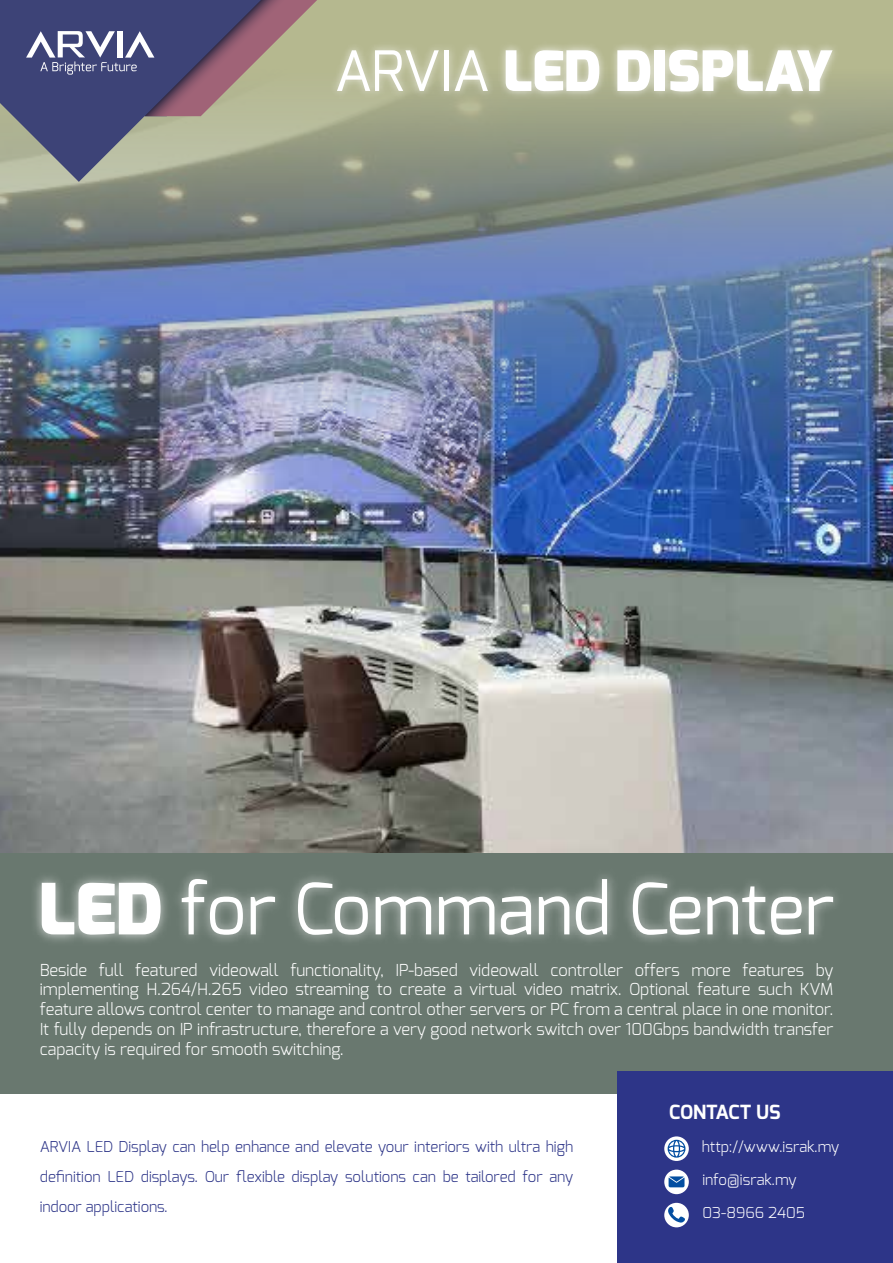
<style>
.page{position:relative;width:893px;height:1263px;background:#fff}
.page>*{position:absolute;margin:0;border:0;box-sizing:border-box;transform-origin:0 0}
.t1{font:70.5px "Exo";color:#fff}
.t2{font:900 55.5px "Exo";color:#fff}
.t3{font:700 19.5px "Exo";color:#fff}
.t4{font:300 16.5px/19.8px "Exo";letter-spacing:-.005em;color:#fff;text-align:justify}
.t5{font:300 15px/30px "Exo";letter-spacing:-.005em;color:#2d3588;text-align:justify}
.t6{font:300 15px "Exo";color:#fff}
.s1{font-weight:400}
.s2{font-weight:900}
</style>
<div class="page">
<img style="left:0;top:487px;width:893px;height:366px">
<img style="left:0;top:0;width:893px;height:487px">
<img style="left:322px;top:31px;width:524px;height:90px">
<svg style="left:0;top:0;width:283px;height:182px;background:#878c8c"></svg>
<svg style="left:26px;top:0;width:291px;height:116px;background:#6d6781"></svg>
<div style="left:0;top:854px;width:893px;height:240px;background:#69786f"></div>
<div style="left:618px;top:1071px;width:275px;height:192px;background:#2d3588"></div>
<svg style="left:664px;top:1136px;width:25px;height:25px"></svg>
<svg style="left:668px;top:1140px;width:17px;height:18px"></svg>
<div style="left:664px;top:1203px;width:25px;height:24px;background:#fff;border-radius:50%"></div>
<svg style="left:668px;top:1207px;width:17px;height:16px"></svg>
<svg style="left:664px;top:1169px;width:25px;height:25px"></svg>
<svg style="left:669px;top:1176px;width:15px;height:11px"></svg>
<img style="left:35px;top:874px;width:802px;height:68px">
<h2 class="t2" style="left:334px;top:35px;width:500px"><span class="s1">ARVIA</span> LED DISPLAY</h2>
<h1 class="t1" style="left:39px;top:864px;width:797px"><span class="s2">LED</span> for Command Center</h1>
<p class="t4" style="left:40px;top:960px;width:795px">Beside full featured videowall functionality, IP-based videowall controller offers more features by implementing H.264/H.265 video streaming to create a virtual video matrix. Optional feature such KVM feature allows control center to manage and control other servers or PC from a central place in one monitor.<br>It fully depends on IP infrastructure, therefore a very good network switch over 100Gbps bandwidth transfer capacity is required for smooth switching.</p>
<p class="t5" style="left:40px;top:1131px;width:535px">ARVIA LED Display can help enhance and elevate your interiors with ultra high definition LED displays. Our flexible display solutions can be tailored for any indoor applications.</p>
<p class="t3" style="left:669px;top:1099px;width:113px">CONTACT US</p>
<p class="t6" style="left:702px;top:1137px;width:139px">http://www.israk.my</p>
<p class="t6" style="left:702px;top:1170px;width:96px">info@israk.my</p>
<p class="t6" style="left:702px;top:1203px;width:104px">03-8966 2405</p>
</div>
